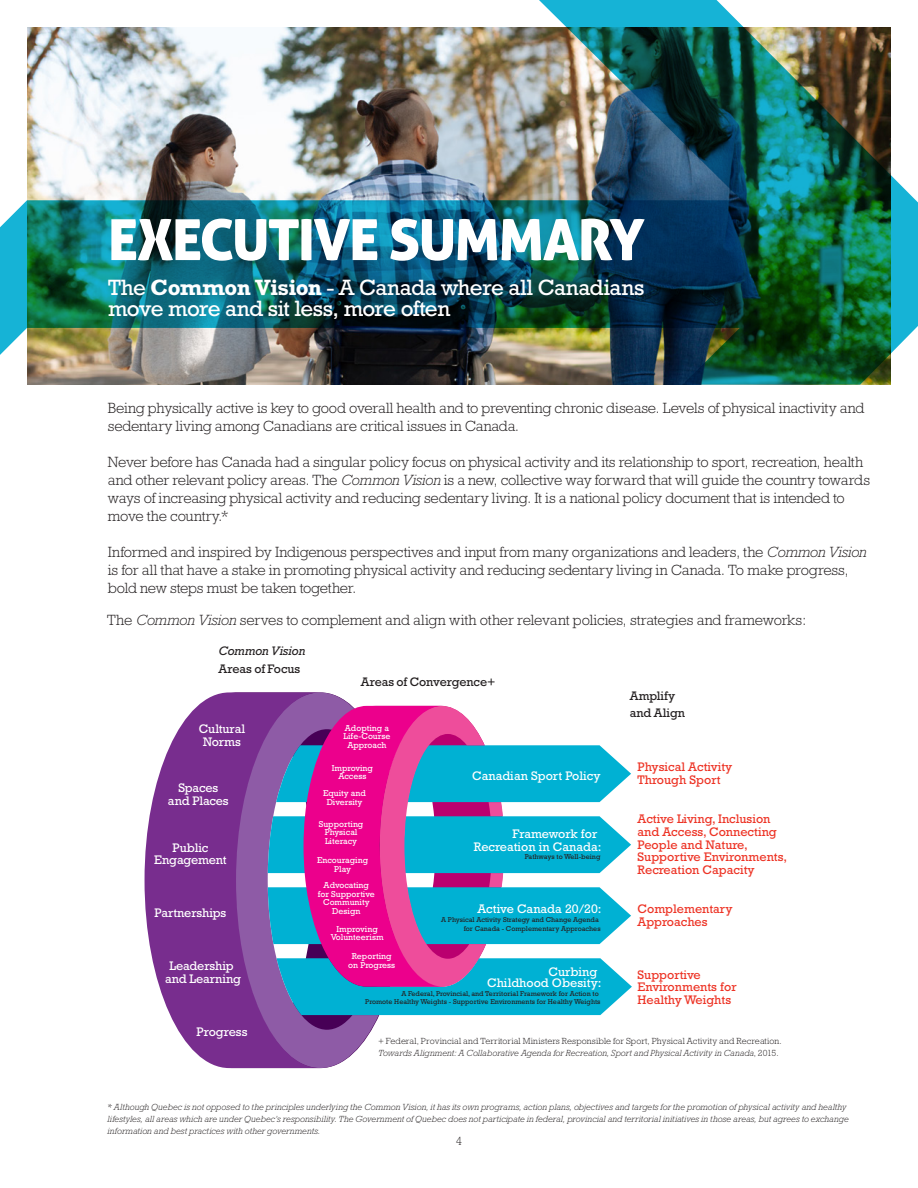
<style>
.page{position:relative;width:918px;height:1188px;background:#fff}
.page>*{position:absolute;margin:0;border:0;box-sizing:border-box;transform-origin:0 0}
.t1{font:56.7px "Aller Display";letter-spacing:-.03em;color:#fff}
.t2{font:22.5px/21px "Rockwell";letter-spacing:-.025em;color:#fff}
.t3{font:300 15px/18px "Rockwell";letter-spacing:-.015em;color:#231f20}
.t4{font:12.6px/12.6px "Rockwell";color:#ed3325}
.t5{font:12.6px/12.6px "Rockwell";color:#fff;text-align:center}
.t6{font:12.45px/17.5px "Rockwell";letter-spacing:-.01em;color:#231f20}
.t7{font:italic 12.45px/17.5px "Rockwell";letter-spacing:-.015em;color:#231f20}
.t8{font:300 12px "Rockwell";color:#231f20}
.t9{font:italic 300 9px/12px "Rockwell";letter-spacing:.005em;color:#231f20}
.t10{font:300 9px/12px "Rockwell";letter-spacing:.01em;color:#231f20}
.t11{font:8.7px/8.7px "Rockwell";color:#fff;text-align:center}
.t12{font:7.05px/8.7px "Rockwell";color:#231f20;text-align:right}
.s1{font-weight:700}
.s2{font-style:italic}
.s3{font-style:normal}
</style>
<div class="page">
<img style="left:0;top:0;width:918px;height:385px">
<svg style="left:321px;top:692px;width:58px;height:376px;fill:#8e5ba6"></svg>
<svg style="left:145px;top:692px;width:176px;height:376px;background:#8d50a0"></svg>
<svg style="left:268px;top:706px;width:364px;height:309px;background:#7184bf"></svg>
<p class="t1" style="left:108px;top:204px;width:538px">EXECUTIVE SUMMARY</p>
<p class="t2" style="left:108px;top:276px;width:538px">The <span class="s1">Common Vision</span> - A Canada where all Canadians move more and sit less, more often</p>
<p class="t3" style="left:108px;top:399px;width:758px">Being physically active is key to good overall health and to preventing chronic disease. Levels of physical inactivity and sedentary living among Canadians are critical issues in Canada.</p>
<p class="t3" style="left:108px;top:453px;width:764px">Never before has Canada had a singular policy focus on physical activity and its relationship to sport, recreation, health and other relevant policy areas. The <span class="s2">Common Vision</span> is a new, collective way forward that will guide the country towards ways of increasing physical activity and reducing sedentary living. It is a national policy document that is intended to move the country.*</p>
<p class="t3" style="left:108px;top:543px;width:760px">Informed and inspired by Indigenous perspectives and input from many organizations and leaders, the <span class="s2">Common Vision </span>is for all that have a stake in promoting physical activity and reducing sedentary living in Canada. To make progress, bold new steps must be taken together.</p>
<p class="t3" style="left:107px;top:611px;width:700px">The <span class="s2">Common Vision</span> serves to complement and align with other relevant policies, strategies and frameworks:</p>
<p class="t7" style="left:219px;top:642px;width:88px">Common Vision<br><span class="s3">Areas of Focus</span></p>
<p class="t5" style="left:199px;top:722px;width:48px">Cultural<br>Norms</p>
<p class="t5" style="left:168px;top:782px;width:62px">Spaces and Places</p>
<p class="t5" style="left:154px;top:841px;width:74px">Public<br>Engagement</p>
<p class="t5" style="left:155px;top:907px;width:73px">Partnerships</p>
<p class="t5" style="left:165px;top:960px;width:78px">Leadership and Learning</p>
<p class="t5" style="left:197px;top:1025px;width:52px">Progress</p>
<p class="t6" style="left:361px;top:673px;width:136px">Areas of Convergence+</p>
<p class="t11" style="left:344px;top:723px;width:48px">Adopting a<br>Life-Course<br>Approach</p>
<p class="t6" style="left:630px;top:686px;width:57px">Amplify and Align</p>
<p class="t11" style="left:332px;top:763px;width:43px">Improving<br>Access</p>
<p class="t11" style="left:323px;top:789px;width:44px">Equity and<br>Diversity</p>
<p class="t5" style="left:472px;top:770px;width:130px">Canadian Sport Policy</p>
<p class="t4" style="left:638px;top:760px;width:96px">Physical Activity<br>Through Sport</p>
<p class="t11" style="left:319px;top:819px;width:46px">Supporting<br>Physical<br>Literacy</p>
<p class="t11" style="left:317px;top:856px;width:53px">Encouraging<br>Play</p>
<p class="t11" style="left:318px;top:881px;width:58px">Advocating for Supportive<br>Community<br>Design</p>
<p class="t11" style="left:331px;top:924px;width:54px">Improving<br>Volunteerism</p>
<p class="t11" style="left:348px;top:952px;width:48px">Reporting on Progress</p>
<p class="t5" style="left:474px;top:827px;width:129px;text-align:left;text-indent:39px">Framework for<br>Recreation in Canada:</p>
<p class="t12" style="left:525px;top:852px;width:77px">Pathways to Well-being</p>
<p class="t5" style="left:478px;top:903px;width:126px">Active Canada 20/20:</p>
<p class="t12" style="left:441px;top:915px;width:161px">A Physical Activity Strategy and Change Agenda for Canada - Complementary Approaches</p>
<p class="t5" style="left:487px;top:966px;width:116px;line-height:11.1px;text-align:left;text-indent:61px">Curbing<br>Childhood Obesity:</p>
<p class="t12" style="left:365px;top:989px;width:237px">A Federal, Provincial, and Territorial Framework for Action to<br>Promote Healthy Weights - Supportive Environments for Healthy Weights</p>
<p class="t4" style="left:638px;top:813px;width:151px">Active Living, Inclusion and Access, Connecting<br>People and Nature,<br>Supportive Environments,<br>Recreation Capacity</p>
<p class="t4" style="left:638px;top:903px;width:96px">Complementary<br>Approaches</p>
<p class="t4" style="left:638px;top:968px;width:101px">Supportive<br>Environments for<br>Healthy Weights</p>
<p class="t10" style="left:378px;top:1035px;width:405px">+ Federal, Provincial and Territorial Ministers Responsible for Sport, Physical Activity and Recreation.<br><span class="s2">Towards Alignment: A Collaborative Agenda for Recreation, Sport and Physical Activity in Canada</span>, 2015.</p>
<p class="t9" style="left:107px;top:1100px;width:743px">* Although Quebec is not opposed to the principles underlying the Common Vision, it has its own programs, action plans, objectives and targets for the promotion of physical activity and healthy lifestyles, all areas which are under Quebec’s responsibility. The Government of Quebec does not participate in federal, provincial and territorial initiatives in those areas, but agrees to exchange information and best practices with other governments.</p>
<p class="t8" style="left:456px;top:1135px;width:8px">4</p>
</div>
